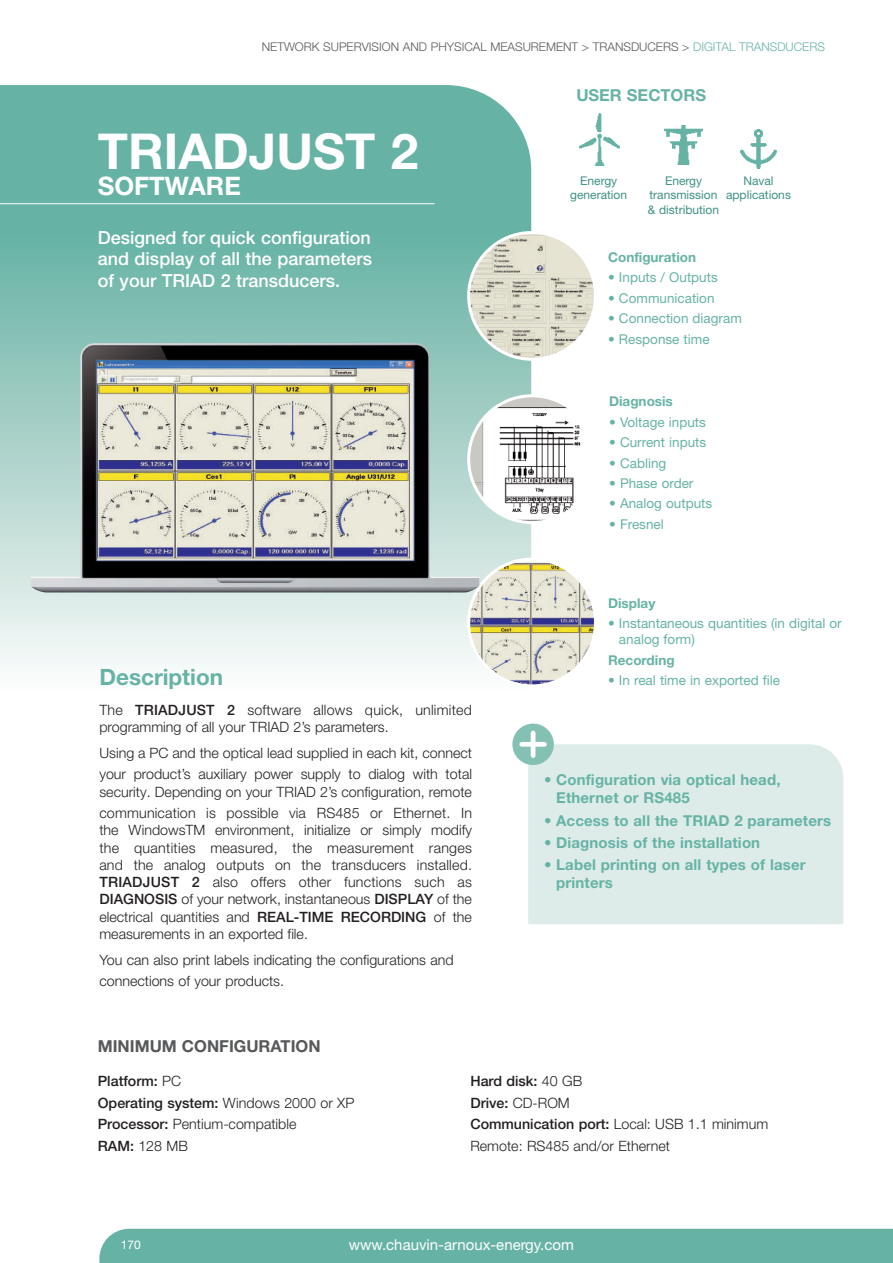
<style>
.page{position:relative;width:893px;height:1263px;background:#fff}
.page>*{position:absolute;margin:0;border:0;box-sizing:border-box;transform-origin:0 0}
.t1{font:700 49.5px "Helvetica Neue LT Pro";color:#fff}
.t2{font:700 25.5px "Helvetica Neue LT Pro";color:#fff}
.t3{font:700 22.5px "Helvetica Neue LT Pro";color:#66b3a6}
.t4{font:500 18px/21.6px "Helvetica Neue LT Pro";color:#fff;text-align:justify}
.t5{font:700 16.5px "Helvetica Neue LT Pro";color:#57585a}
.t6{font:700 16.5px "Helvetica Neue LT Pro";color:#66b3a6}
.t7{font:700 15px/18px "Helvetica Neue LT Pro";letter-spacing:.01em;color:#66b3a6}
.t8{font:15px "Helvetica Neue LT Pro";color:#fff}
.t9{font:300 14.25px/21.5px "Helvetica Neue LT Pro";color:#231f20}
.t10{font:13.5px/16.2px "Helvetica Neue LT Pro";color:#66b3a6}
.t11{font:700 13.5px "Helvetica Neue LT Pro";color:#66b3a6}
.t12{font:300 12px "Helvetica Neue LT Pro";color:#57585a}
.t13{font:12px/14.4px "Helvetica Neue LT Pro";color:#3e9186;text-align:center}
.t14{font:12px "Helvetica Neue LT Pro";color:#fff}
.s1{color:#66b3a6}
.s2{font-weight:500}
</style>
<div class="page">
<svg style="left:0;top:85px;width:531px;height:582px;background:#8bc4ba"></svg>
<hr style="left:0;top:203px;width:434px;height:1px;background:#fff">
<img style="left:469px;top:232px;width:126px;height:127px;border-radius:63px">
<div style="left:467px;top:231px;width:130px;height:130px;border:3px solid #fff;border-radius:50%"></div>
<img style="left:479px;top:396px;width:102px;height:126px">
<div style="left:467px;top:394px;width:130px;height:130px;border:3px solid #fff;border-radius:50%"></div>
<img style="left:469px;top:559px;width:126px;height:127px;border-radius:63px">
<div style="left:467px;top:558px;width:130px;height:129px;border:3px solid #fff;border-radius:50%"></div>
<div style="left:528px;top:744px;width:315px;height:180px;background:#ddece9"></div>
<svg style="left:512px;top:724px;width:42px;height:41px"></svg>
<img style="left:31px;top:343px;width:448px;height:249px">
<img style="left:579px;top:114px;width:40px;height:51px">
<img style="left:664px;top:125px;width:39px;height:39px">
<img style="left:740px;top:130px;width:36px;height:39px">
<div style="left:99px;top:1229px;width:794px;height:34px;background:#66b3a6"></div>
<p class="t12" style="left:262px;top:39px;width:565px">NETWORK SUPERVISION AND PHYSICAL MEASUREMENT &gt; TRANSDUCERS &gt; <span class="s1">DIGITAL TRANSDUCERS</span></p>
<p class="t6" style="left:576px;top:84px;width:131px">USER SECTORS</p>
<h1 class="t1" style="left:98px;top:120px;width:322px">TRIADJUST 2</h1>
<h2 class="t2" style="left:98px;top:169px;width:145px">SOFTWARE</h2>
<p class="t4" style="left:98px;top:226px;width:276px">Designed for quick configuration and display of all the parameters of your TRIAD 2 transducers.</p>
<h3 class="t3" style="left:99px;top:663px;width:125px">Description</h3>
<p class="t9" style="left:99px;top:701px;width:374px;line-height:17.2px">The <span class="s2">TRIADJUST 2</span> software allows quick, unlimited programming of all your TRIAD 2’s parameters.</p>
<p class="t9" style="left:99px;top:742px;width:374px">Using a PC and the optical lead supplied in each kit, connect your product’s auxiliary power supply to dialog with total</p>
<p class="t9" style="left:99px;top:780px;width:374px">security. Depending on your TRIAD 2’s configuration, remote communication is possible via RS485 or Ethernet. In</p>
<p class="t9" style="left:99px;top:821px;width:374px;line-height:17.2px;text-align:justify">the WindowsTM environment, initialize or simply modify the quantities measured, the measurement ranges and the analog outputs on the transducers installed.<br><span class="s2">TRIADJUST 2</span> also offers other functions such as <span class="s2">DIAGNOSIS</span> of your network, instantaneous <span class="s2">DISPLAY</span> of the electrical quantities and <span class="s2">REAL-TIME RECORDING</span> of the measurements in an exported file.</p>
<p class="t9" style="left:99px;top:949px;width:356px">You can also print labels indicating the configurations and connections of your products.</p>
<p class="t5" style="left:98px;top:1035px;width:224px">MINIMUM CONFIGURATION</p>
<p class="t13" style="left:570px;top:173px;width:58px">Energy generation</p>
<p class="t13" style="left:648px;top:173px;width:73px">Energy transmission &amp; distribution</p>
<p class="t13" style="left:726px;top:173px;width:66px">Naval applications</p>
<p class="t11" style="left:608px;top:249px;width:89px">Configuration</p>
<p class="t10" style="left:608px;top:269px;width:111px">• Inputs / Outputs</p>
<p class="t10" style="left:608px;top:290px;width:108px">• Communication</p>
<p class="t10" style="left:608px;top:310px;width:135px">• Connection diagram</p>
<p class="t10" style="left:608px;top:330px;width:103px">• Response time</p>
<p class="t11" style="left:609px;top:393px;width:65px">Diagnosis</p>
<p class="t10" style="left:609px;top:413px;width:98px">• Voltage inputs</p>
<p class="t10" style="left:609px;top:434px;width:99px">• Current inputs</p>
<p class="t10" style="left:609px;top:454px;width:59px">• Cabling</p>
<p class="t10" style="left:609px;top:475px;width:86px">• Phase order</p>
<p class="t10" style="left:609px;top:495px;width:105px">• Analog outputs</p>
<p class="t10" style="left:609px;top:516px;width:56px">• Fresnel</p>
<p class="t11" style="left:608px;top:594px;width:49px">Display</p>
<p class="t10" style="left:619px;top:615px;width:224px;text-indent:-11px">• Instantaneous quantities (in digital or analog form)</p>
<p class="t11" style="left:608px;top:651px;width:68px">Recording</p>
<p class="t10" style="left:608px;top:672px;width:174px">• In real time in exported file</p>
<p class="t7" style="left:556px;top:771px;width:226px;text-indent:-12px">• Configuration via optical head,<br>Ethernet or RS485</p>
<p class="t7" style="left:544px;top:811px;width:289px">• Access to all the TRIAD 2 parameters</p>
<p class="t7" style="left:544px;top:833px;width:218px">• Diagnosis of the installation</p>
<p class="t7" style="left:556px;top:855px;width:251px;text-indent:-12px">• Label printing on all types of laser printers</p>
<p class="t9" style="left:98px;top:1070px;width:258px"><span class="s2">Platform:</span> PC<br><span class="s2">Operating system:</span> Windows 2000 or XP<br><span class="s2">Processor:</span> Pentium-compatible<br><span class="s2">RAM:</span> 128 MB</p>
<p class="t9" style="left:470px;top:1070px;width:299px"><span class="s2">Hard disk:</span> 40 GB<br><span class="s2">Drive:</span> CD-ROM<br><span class="s2">Communication port:</span> Local: USB 1.1 minimum<br>Remote: RS485 and/or Ethernet</p>
<p class="t14" style="left:121px;top:1237px;width:22px">170</p>
<p class="t8" style="left:349px;top:1235px;width:227px">www.chauvin-arnoux-energy.com</p>
</div>
